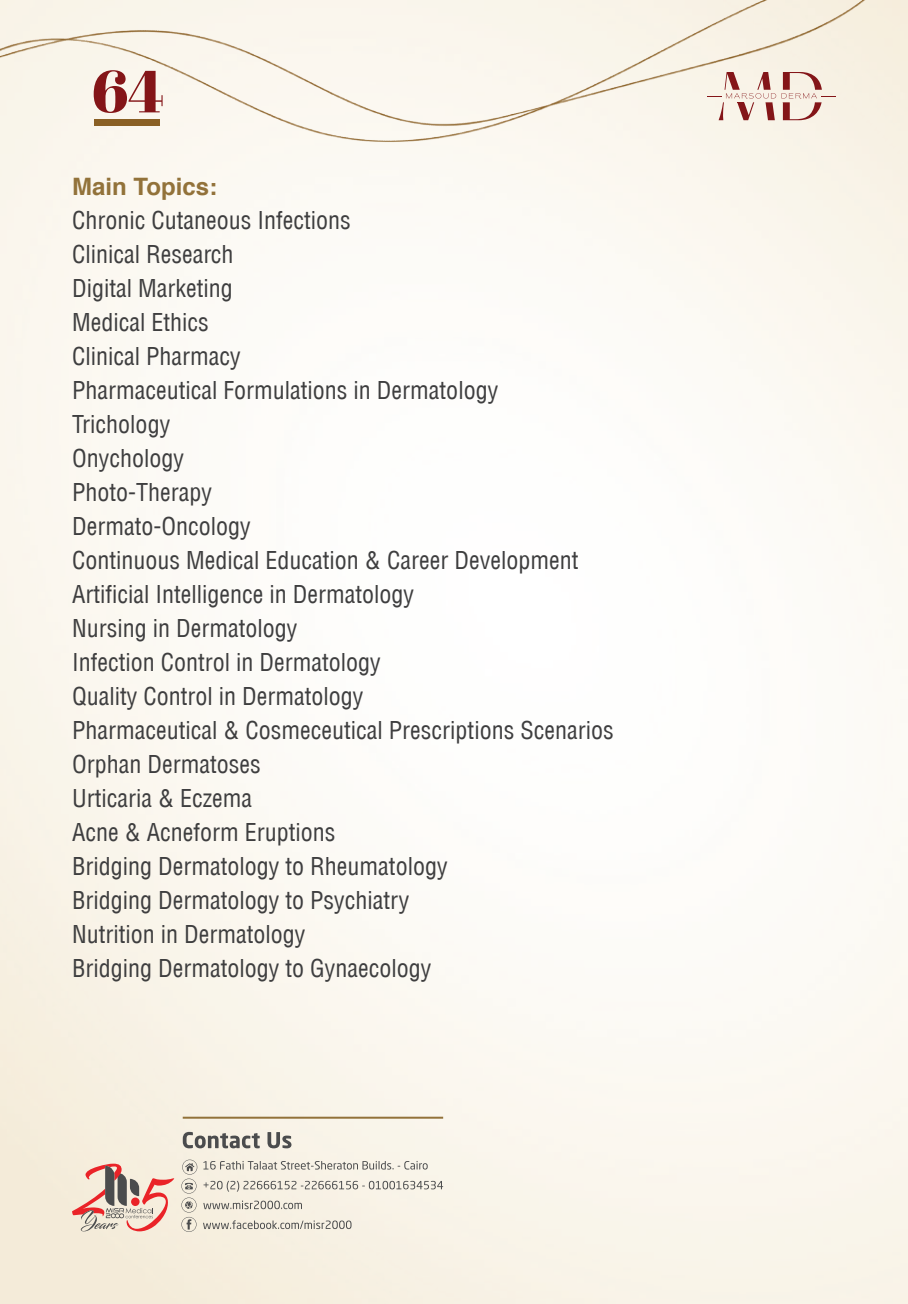
<style>
.page{position:relative;width:908px;height:1304px;background:#fff}
.page>*{position:absolute;margin:0;border:0;box-sizing:border-box;transform-origin:0 0}
.t1{font:59.4px "Abril Fatface";color:#841518}
.t2{font:condensed 24px/34px "Helvetica LT";color:#3e3e3f}
.t3{font:700 24px "Helvetica";color:#92723a}
</style>
<div class="page">
<img style="left:0;top:0;width:869px;height:170px">
<div style="left:94px;top:119px;width:66px;height:7px;background:#8a6025"></div>
<svg style="left:707px;top:72px;width:68px;height:48px"></svg>
<svg style="left:781px;top:72px;width:53px;height:48px"></svg>
<svg style="left:183px;top:1132px;width:108px;height:16px"></svg>
<svg style="left:203px;top:1161px;width:224px;height:9px"></svg>
<svg style="left:203px;top:1181px;width:240px;height:11px"></svg>
<svg style="left:203px;top:1220px;width:148px;height:9px"></svg>
<svg style="left:181px;top:1160px;width:16px;height:72px"></svg>
<svg style="left:203px;top:1201px;width:99px;height:8px"></svg>
<svg style="left:72px;top:1164px;width:102px;height:67px"></svg>
<hr style="left:183px;top:1117px;width:260px;height:2px;background:#92723a">
<h1 class="t1" style="left:92px;top:50px;width:74px">64</h1>
<p class="t3" style="left:72px;top:167px;width:146px">Main Topics:</p>
<p class="t2" style="left:72px;top:203px;width:543px">Chronic Cutaneous Infections<br>Clinical Research<br>Digital Marketing<br>Medical Ethics<br>Clinical Pharmacy<br>Pharmaceutical Formulations in Dermatology<br>Trichology<br>Onychology<br>Photo-Therapy<br>Dermato-Oncology<br>Continuous Medical Education &amp; Career Development<br>Artificial Intelligence in Dermatology<br>Nursing in Dermatology<br>Infection Control in Dermatology<br>Quality Control in Dermatology<br>Pharmaceutical &amp; Cosmeceutical Prescriptions Scenarios<br>Orphan Dermatoses<br>Urticaria &amp; Eczema<br>Acne &amp; Acneform Eruptions<br>Bridging Dermatology to Rheumatology<br>Bridging Dermatology to Psychiatry<br>Nutrition in Dermatology<br>Bridging Dermatology to Gynaecology</p>
</div>
